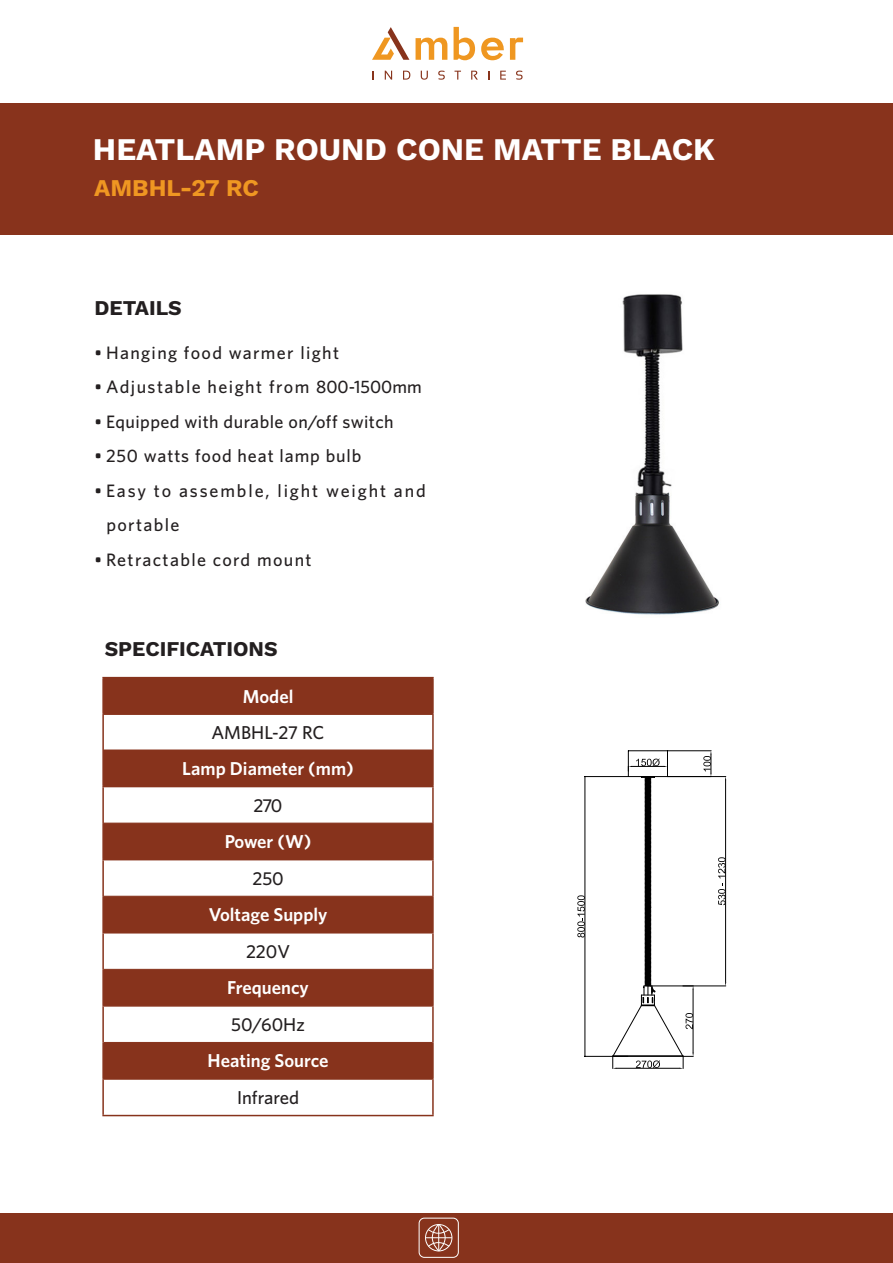
<style>
.page{position:relative;width:893px;height:1263px;background:#fff}
.page>*{position:absolute;margin:0;border:0;box-sizing:border-box;transform-origin:0 0}
.t1{font:700 31.5px "Work Sans";color:#fff}
.t2{font:700 24px "Work Sans";color:#ef9722}
.t3{font:700 21px "Work Sans";color:#231f20}
.t4{font:600 18.6px "Whitney";color:#fff}
.t5{font:500 18.6px "Whitney";color:#231f20}
.t6{font:500 18px "Whitney";letter-spacing:.075em;color:#231f20}
.t7{font:500 18px "Whitney";letter-spacing:.025em;color:#231f20}
.t8{font:500 18px "Whitney";letter-spacing:.105em;color:#231f20}
.t9{font:500 18px "Whitney";letter-spacing:.05em;color:#231f20}
</style>
<div class="page">
<div style="left:0;top:103px;width:893px;height:132px;background:#88331c"></div>
<svg style="left:104px;top:678px;width:328px;height:400px;fill:#87331c"></svg>
<hr style="left:102px;top:677px;width:332px;height:1px;background:#87331c">
<hr style="left:102px;top:678px;width:2px;height:35px;background:#87331c">
<hr style="left:432px;top:678px;width:2px;height:35px;background:#87331c">
<hr style="left:102px;top:713px;width:332px;height:2px;background:#87331c">
<hr style="left:102px;top:715px;width:2px;height:35px;background:#87331c">
<hr style="left:432px;top:715px;width:2px;height:35px;background:#87331c">
<hr style="left:102px;top:750px;width:2px;height:36px;background:#87331c">
<hr style="left:432px;top:750px;width:2px;height:36px;background:#87331c">
<hr style="left:102px;top:786px;width:332px;height:1px;background:#87331c">
<hr style="left:102px;top:787px;width:2px;height:36px;background:#87331c">
<hr style="left:432px;top:787px;width:2px;height:36px;background:#87331c">
<hr style="left:102px;top:823px;width:2px;height:36px;background:#87331c">
<hr style="left:432px;top:823px;width:2px;height:36px;background:#87331c">
<hr style="left:102px;top:859px;width:332px;height:1px;background:#87331c">
<hr style="left:102px;top:860px;width:2px;height:36px;background:#87331c">
<hr style="left:432px;top:860px;width:2px;height:36px;background:#87331c">
<hr style="left:102px;top:896px;width:2px;height:36px;background:#87331c">
<hr style="left:432px;top:896px;width:2px;height:36px;background:#87331c">
<hr style="left:102px;top:932px;width:332px;height:1px;background:#87331c">
<hr style="left:102px;top:933px;width:2px;height:36px;background:#87331c">
<hr style="left:432px;top:933px;width:2px;height:36px;background:#87331c">
<hr style="left:102px;top:969px;width:2px;height:36px;background:#87331c">
<hr style="left:432px;top:969px;width:2px;height:36px;background:#87331c">
<hr style="left:102px;top:1005px;width:332px;height:2px;background:#87331c">
<hr style="left:102px;top:1007px;width:2px;height:35px;background:#87331c">
<hr style="left:432px;top:1007px;width:2px;height:35px;background:#87331c">
<hr style="left:102px;top:1042px;width:2px;height:36px;background:#87331c">
<hr style="left:432px;top:1042px;width:2px;height:36px;background:#87331c">
<hr style="left:102px;top:1078px;width:332px;height:2px;background:#87331c">
<hr style="left:102px;top:1080px;width:2px;height:35px;background:#87331c">
<hr style="left:432px;top:1080px;width:2px;height:35px;background:#87331c">
<hr style="left:102px;top:1115px;width:332px;height:1px;background:#87331c">
<hr style="left:104px;top:750px;width:328px;height:1px;background:#87331c">
<hr style="left:104px;top:823px;width:328px;height:1px;background:#87331c">
<hr style="left:104px;top:896px;width:328px;height:1px;background:#87331c">
<hr style="left:104px;top:969px;width:328px;height:1px;background:#87331c">
<hr style="left:104px;top:1042px;width:328px;height:1px;background:#87331c">
<svg style="left:372px;top:71px;width:2px;height:9px"></svg>
<svg style="left:385px;top:71px;width:7px;height:9px"></svg>
<svg style="left:403px;top:71px;width:7px;height:9px"></svg>
<svg style="left:421px;top:71px;width:7px;height:9px"></svg>
<svg style="left:438px;top:71px;width:7px;height:9px"></svg>
<svg style="left:454px;top:71px;width:7px;height:9px"></svg>
<svg style="left:471px;top:71px;width:7px;height:9px"></svg>
<svg style="left:500px;top:71px;width:6px;height:9px"></svg>
<svg style="left:516px;top:71px;width:7px;height:9px"></svg>
<svg style="left:416px;top:38px;width:31px;height:22px"></svg>
<svg style="left:454px;top:27px;width:21px;height:33px"></svg>
<svg style="left:481px;top:38px;width:42px;height:22px"></svg>
<svg style="left:372px;top:27px;width:37px;height:33px"></svg>
<div style="left:0;top:1214px;width:893px;height:49px;background:#87331c"></div>
<div style="left:419px;top:1218px;width:40px;height:40px;border:1px solid #fff;border-radius:5px"></div>
<svg style="left:425px;top:1224px;width:27px;height:27px"></svg>
<img style="left:585px;top:294px;width:134px;height:321px">
<svg style="left:578px;top:750px;width:149px;height:306px"></svg>
<hr style="left:667px;top:750px;width:44px;height:1px;background:#000">
<svg style="left:703px;top:751px;width:9px;height:25px"></svg>
<hr style="left:683px;top:986px;width:43px;height:1px;background:#000">
<hr style="left:667px;top:776px;width:59px;height:1px;background:#000">
<hr style="left:725px;top:780px;width:1px;height:202px;background:#000">
<svg style="left:718px;top:857px;width:7px;height:48px"></svg>
<svg style="left:612px;top:751px;width:82px;height:318px"></svg>
<hr style="left:584px;top:776px;width:44px;height:1px;background:#000">
<hr style="left:584px;top:1056px;width:44px;height:1px;background:#000">
<hr style="left:585px;top:777px;width:1px;height:279px;background:#000">
<svg style="left:577px;top:895px;width:8px;height:42px"></svg>
<p class="t1" style="left:93px;top:125px;width:623px">HEATLAMP ROUND CONE MATTE BLACK</p>
<p class="t2" style="left:94px;top:170px;width:166px">AMBHL-27 RC</p>
<p class="t3" style="left:94px;top:292px;width:89px">DETAILS</p>
<p class="t6" style="left:94px;top:342px;width:246px">• Hanging food warmer light</p>
<p class="t6" style="left:94px;top:376px;width:329px">• Adjustable height from 800-1500mm</p>
<p class="t7" style="left:94px;top:411px;width:301px">• Equipped with durable on/off switch</p>
<p class="t9" style="left:94px;top:445px;width:268px">• 250 watts food heat lamp bulb</p>
<p class="t8" style="left:94px;top:480px;width:333px">• Easy to assemble, light weight and</p>
<p class="t6" style="left:106px;top:514px;width:75px">portable</p>
<p class="t6" style="left:94px;top:549px;width:219px">• Retractable cord mount</p>
<p class="t3" style="left:105px;top:632px;width:174px">SPECIFICATIONS</p>
<p class="t4" style="left:243px;top:685px;width:52px">Model</p>
<p class="t5" style="left:211px;top:721px;width:115px">AMBHL-27 RC</p>
<p class="t4" style="left:182px;top:757px;width:173px">Lamp Diameter (mm)</p>
<p class="t5" style="left:254px;top:794px;width:30px">270</p>
<p class="t4" style="left:225px;top:830px;width:88px">Power (W)</p>
<p class="t5" style="left:252px;top:867px;width:33px">250</p>
<p class="t4" style="left:209px;top:903px;width:120px">Voltage Supply</p>
<p class="t5" style="left:246px;top:940px;width:45px">220V</p>
<p class="t4" style="left:227px;top:976px;width:83px">Frequency</p>
<p class="t5" style="left:231px;top:1013px;width:75px">50/60Hz</p>
<p class="t4" style="left:208px;top:1050px;width:122px">Heating Source</p>
<p class="t5" style="left:237px;top:1086px;width:64px">Infrared</p>
</div>
